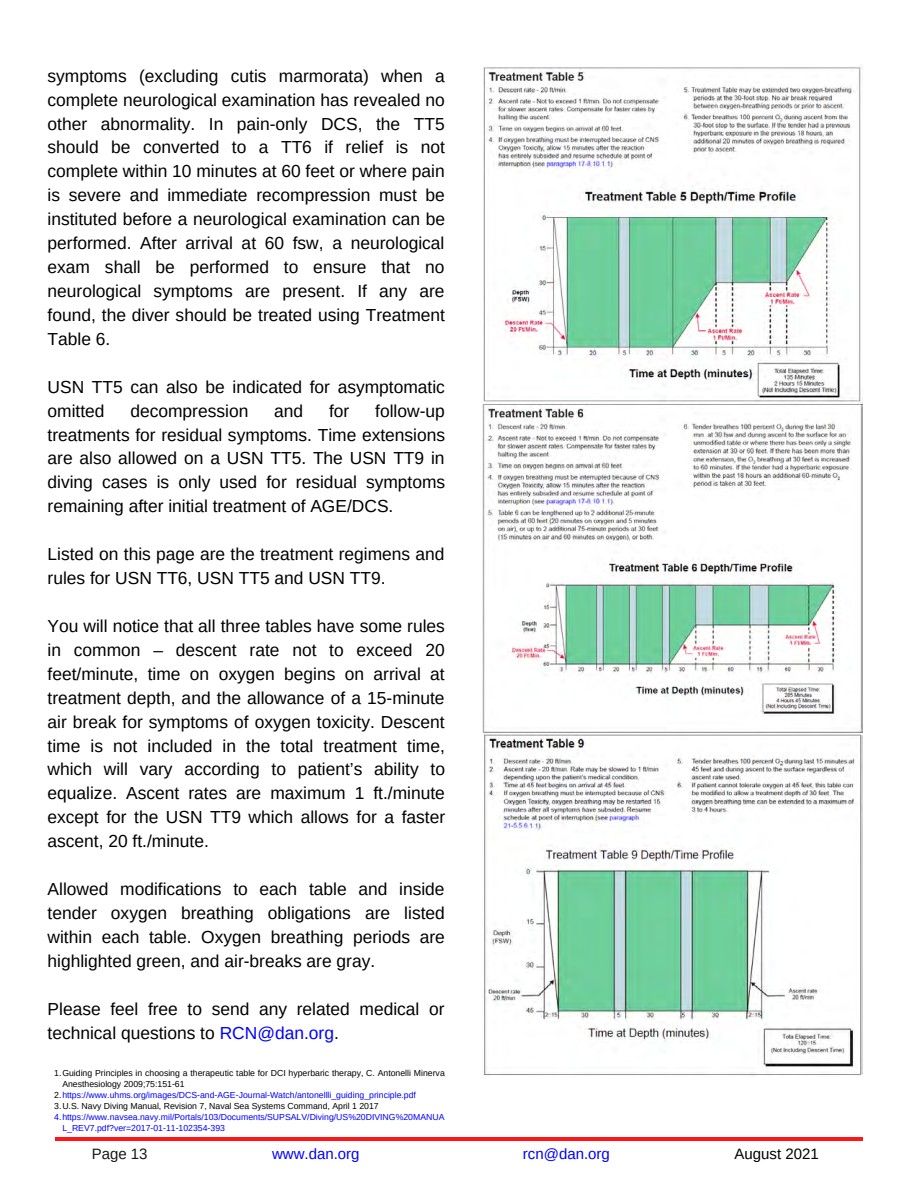
<style>
.page{position:relative;width:918px;height:1188px;background:#fff}
.page>*{position:absolute;margin:0;border:0;box-sizing:border-box;transform-origin:0 0}
.t1{font:17.4px/23.9px "Arimo";color:#000;text-align:justify}
.t2{font:15px "Arimo";color:#00f}
.t3{font:15px "Arimo";color:#000}
.t4{font:15px "Arimo";color:#181818}
.t5{font:8.7px/10.8px "Arimo";color:#00f}
.t6{font:8.7px/10.8px "Arimo";color:#000}
.s1{color:#00f}
.s2{color:#000}
</style>
<div class="page">
<hr style="left:55px;top:1137px;width:808px;height:3px;background:#ff1616">
<img style="left:483px;top:65px;width:380px;height:1012px">
<p class="t1" style="left:48px;top:64px;width:399px">symptoms (excluding cutis marmorata) when a complete neurological examination has revealed no other abnormality. In pain-only DCS, the TT5 should be converted to a TT6 if relief is not complete within 10 minutes at 60 feet or where pain is severe and immediate recompression must be instituted before a neurological examination can be performed. After arrival at 60 fsw, a neurological exam shall be performed to ensure that no neurological symptoms are present. If any are found, the diver should be treated using Treatment Table 6.</p>
<p class="t1" style="left:48px;top:375px;width:399px">USN TT5 can also be indicated for asymptomatic omitted</p>
<p class="t1" style="left:48px;top:399px;width:399px;text-indent:328px">follow-up treatments for residual symptoms. Time extensions are also allowed on a USN TT5. The USN TT9 in diving cases is only used for residual symptoms remaining after initial treatment of AGE/DCS.</p>
<p class="t1" style="left:48px;top:542px;width:399px">Listed on this page are the treatment regimens and rules for USN TT6, USN TT5 and USN TT9.</p>
<p class="t1" style="left:48px;top:614px;width:399px">You will notice that all three tables have some rules in common – descent rate not to exceed 20 feet/minute, time on oxygen begins on arrival at treatment depth, and the allowance of a 15-minute air break for symptoms of oxygen toxicity. Descent time is not included in the total treatment time, which will vary according to patient’s ability to equalize. Ascent rates are maximum 1 ft./minute except for the USN TT9 which allows for a faster ascent, 20 ft./minute.</p>
<p class="t1" style="left:48px;top:877px;width:399px">Allowed modifications to each table and inside tender oxygen breathing obligations are listed within each table. Oxygen breathing periods are highlighted green, and air-breaks are gray.</p>
<p class="t1" style="left:48px;top:997px;width:399px">Please feel free to send any related medical or technical questions to <span class="s1">RCN@dan.org</span>.</p>
<p class="t1" style="left:130px;top:399px;width:119px">decompression</p>
<p class="t1" style="left:274px;top:399px;width:31px">and</p>
<p class="t1" style="left:329px;top:399px;width:22px">for</p>
<p class="t6" style="left:62px;top:1068px;width:384px;text-indent:-8px">1.Guiding Principles in choosing a therapeutic table for DCI hyperbaric therapy, C. Antonelli Minerva<br>Anesthesiology 2009;75:151-61</p>
<p class="t5" style="left:54px;top:1090px;width:363px"><span class="s2">2.</span>https://www.uhms.org/images/DCS-and-AGE-Journal-Watch/antonellli_guiding_principle.pdf</p>
<p class="t6" style="left:54px;top:1101px;width:326px">3.U.S. Navy Diving Manual, Revision 7, Naval Sea Systems Command, April 1 2017</p>
<p class="t5" style="left:62px;top:1111px;width:384px;text-indent:-8px">4.https://www.navsea.navy.mil/Portals/103/Documents/SUPSALV/Diving/US%20DIVING%20MANUA<br>L_REV7.pdf?ver=2017-01-11-102354-393</p>
<p class="t4" style="left:92px;top:1146px;width:57px">Page 13</p>
<p class="t2" style="left:272px;top:1146px;width:89px">www.dan.org</p>
<p class="t2" style="left:523px;top:1146px;width:88px">rcn@dan.org</p>
<p class="t3" style="left:735px;top:1146px;width:86px">August 2021</p>
</div>
